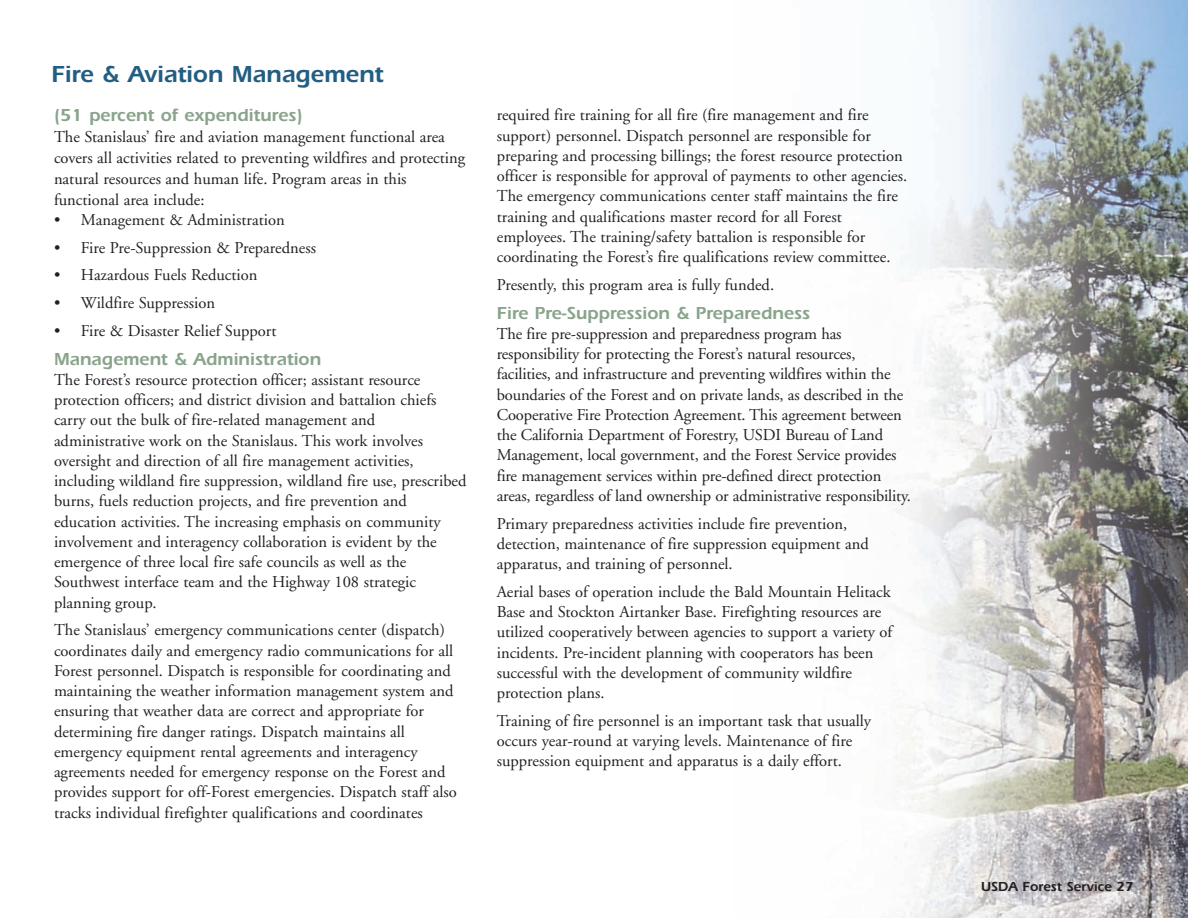
<style>
.page{position:relative;width:1188px;height:918px;background:#fff}
.page>*{position:absolute;margin:0;border:0;box-sizing:border-box;transform-origin:0 0}
.t1{font:600 24px "Itc Eras";color:#225e82}
.t2{font:600 18px "Itc Eras";color:#8aa48c}
.t3{font:16.5px/20.2px "Adobe Garamond";color:#231f20}
.t4{font:600 13.5px "Itc Eras";color:#231f20}
</style>
<div class="page">
<img style="left:894px;top:0;width:294px;height:918px">
<h1 class="t1" style="left:51px;top:66px;width:334px">Fire &amp; Aviation Management</h1>
<p class="t2" style="left:54px;top:109px;width:250px">(51 percent of expenditures)</p>
<p class="t3" style="left:54px;top:127px;width:413px;line-height:21px">The Stanislaus’ fire and aviation management functional area covers all activities related to preventing wildfires and protecting natural resources and human life. Program areas in this functional area include:</p>
<p class="t3" style="left:54px;top:211px;width:232px">• Management &amp; Administration</p>
<p class="t3" style="left:54px;top:239px;width:264px">• Fire Pre-Suppression &amp; Preparedness</p>
<p class="t3" style="left:54px;top:266px;width:205px">• Hazardous Fuels Reduction</p>
<p class="t3" style="left:54px;top:294px;width:163px">• Wildfire Suppression</p>
<p class="t3" style="left:54px;top:322px;width:224px">• Fire &amp; Disaster Relief Support</p>
<p class="t2" style="left:54px;top:353px;width:269px">Management &amp; Administration</p>
<p class="t3" style="left:54px;top:371px;width:414px">The Forest’s resource protection officer; assistant resource protection officers; and district division and battalion chiefs carry out the bulk of fire-related management and administrative work on the Stanislaus. This work involves oversight and direction of all fire management activities, including wildland fire suppression, wildland fire use, prescribed burns, fuels reduction projects, and fire prevention and education activities. The increasing emphasis on community involvement and interagency collaboration is evident by the emergence of three local fire safe councils as well as the Southwest interface team and the Highway 108 strategic planning group.</p>
<p class="t3" style="left:54px;top:621px;width:404px">The Stanislaus’ emergency communications center (dispatch) coordinates daily and emergency radio communications for all Forest personnel. Dispatch is responsible for coordinating and maintaining the weather information management system and ensuring that weather data are correct and appropriate for determining fire danger ratings. Dispatch maintains all emergency equipment rental agreements and interagency agreements needed for emergency response on the Forest and provides support for off-Forest emergencies. Dispatch staff also tracks individual firefighter qualifications and coordinates</p>
<p class="t3" style="left:497px;top:107px;width:412px">required fire training for all fire (fire management and fire support) personnel. Dispatch personnel are responsible for preparing and processing billings; the forest resource protection officer is responsible for approval of payments to other agencies.<br>The emergency communications center staff maintains the fire training and qualifications master record for all Forest employees. The training/safety battalion is responsible for coordinating the Forest’s fire qualifications review committee.</p>
<p class="t3" style="left:497px;top:276px;width:279px">Presently, this program area is fully funded.</p>
<p class="t2" style="left:497px;top:307px;width:315px">Fire Pre-Suppression &amp; Preparedness</p>
<p class="t3" style="left:497px;top:325px;width:416px">The fire pre-suppression and preparedness program has responsibility for protecting the Forest’s natural resources, facilities, and infrastructure and preventing wildfires within the boundaries of the Forest and on private lands, as described in the Cooperative Fire Protection Agreement. This agreement between the California Department of Forestry, USDI Bureau of Land Management, local government, and the Forest Service provides fire management services within pre-defined direct protection areas, regardless of land ownership or administrative responsibility.</p>
<p class="t3" style="left:497px;top:515px;width:374px">Primary preparedness activities include fire prevention, detection, maintenance of fire suppression equipment and apparatus, and training of personnel.</p>
<p class="t3" style="left:497px;top:583px;width:397px">Aerial bases of operation include the Bald Mountain Helitack Base and Stockton Airtanker Base. Firefighting resources are utilized cooperatively between agencies to support a variety of incidents. Pre-incident planning with cooperators has been successful with the development of community wildfire protection plans.</p>
<p class="t3" style="left:497px;top:712px;width:376px">Training of fire personnel is an important task that usually occurs year-round at varying levels. Maintenance of fire suppression equipment and apparatus is a daily effort.</p>
<p class="t4" style="left:981px;top:882px;width:154px">USDA Forest Service 27</p>
</div>
